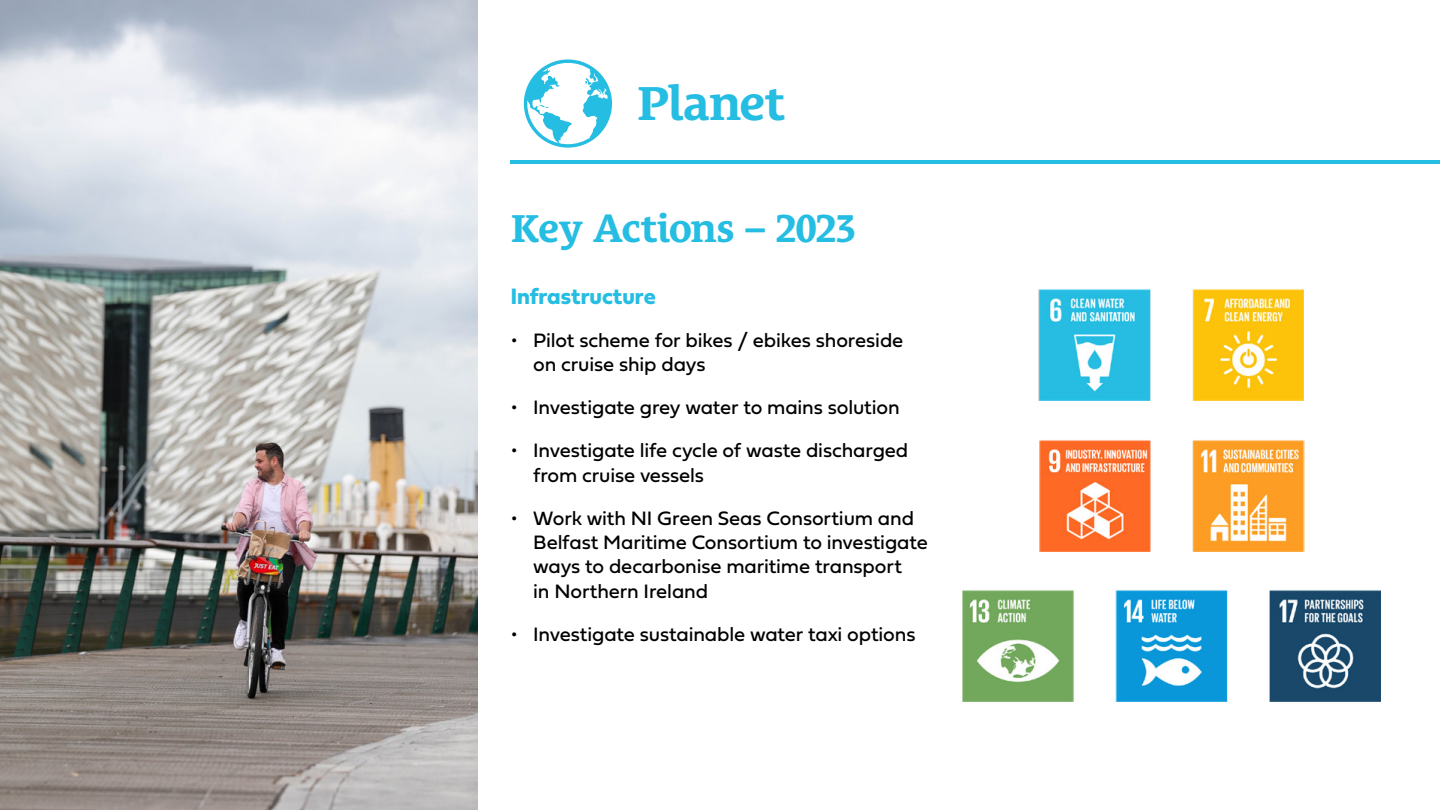
<style>
.page{position:relative;width:1440px;height:810px;background:#fff}
.page>*{position:absolute;margin:0;border:0;box-sizing:border-box;transform-origin:0 0}
.t1{font:700 48.75px "Le Monde Courrier Std";letter-spacing:-.015em;color:#26bde2}
.t2{font:700 39.75px "Le Monde Courrier Std";letter-spacing:-.015em;color:#26bde2}
.t3{font:23.25px "Fieldwork Geo Bold";letter-spacing:-.005em;color:#26bde2}
.t4{font:20.25px/24.3px "Fieldwork Geo Regular";letter-spacing:-.005em;color:#000}
</style>
<div class="page">
<hr style="left:511px;top:160px;width:929px;height:4px;background:#26bde2">
<svg style="left:524px;top:59px;width:88px;height:89px"></svg>
<img style="left:0;top:0;width:477px;height:810px">
<img style="left:1039px;top:289px;width:265px;height:112px">
<img style="left:1039px;top:440px;width:265px;height:112px">
<img style="left:962px;top:590px;width:419px;height:112px">
<h1 class="t1" style="left:637px;top:75px;width:150px">Planet</h1>
<h2 class="t2" style="left:511px;top:205px;width:347px">Key Actions – 2023</h2>
<p class="t3" style="left:511px;top:278px;width:147px">Infrastructure</p>
<p class="t4" style="left:533px;top:327px;width:372px;text-indent:-22px">• Pilot scheme for bikes / ebikes shoreside on cruise ship days</p>
<p class="t4" style="left:511px;top:395px;width:391px">• Investigate grey water to mains solution</p>
<p class="t4" style="left:533px;top:438px;width:377px;text-indent:-22px">• Investigate life cycle of waste discharged from cruise vessels</p>
<p class="t4" style="left:533px;top:505px;width:396px;text-indent:-22px">• Work with NI Green Seas Consortium and Belfast Maritime Consortium to investigate ways to decarbonise maritime transport<br>in Northern Ireland</p>
<p class="t4" style="left:511px;top:621px;width:406px">• Investigate sustainable water taxi options</p>
</div>
